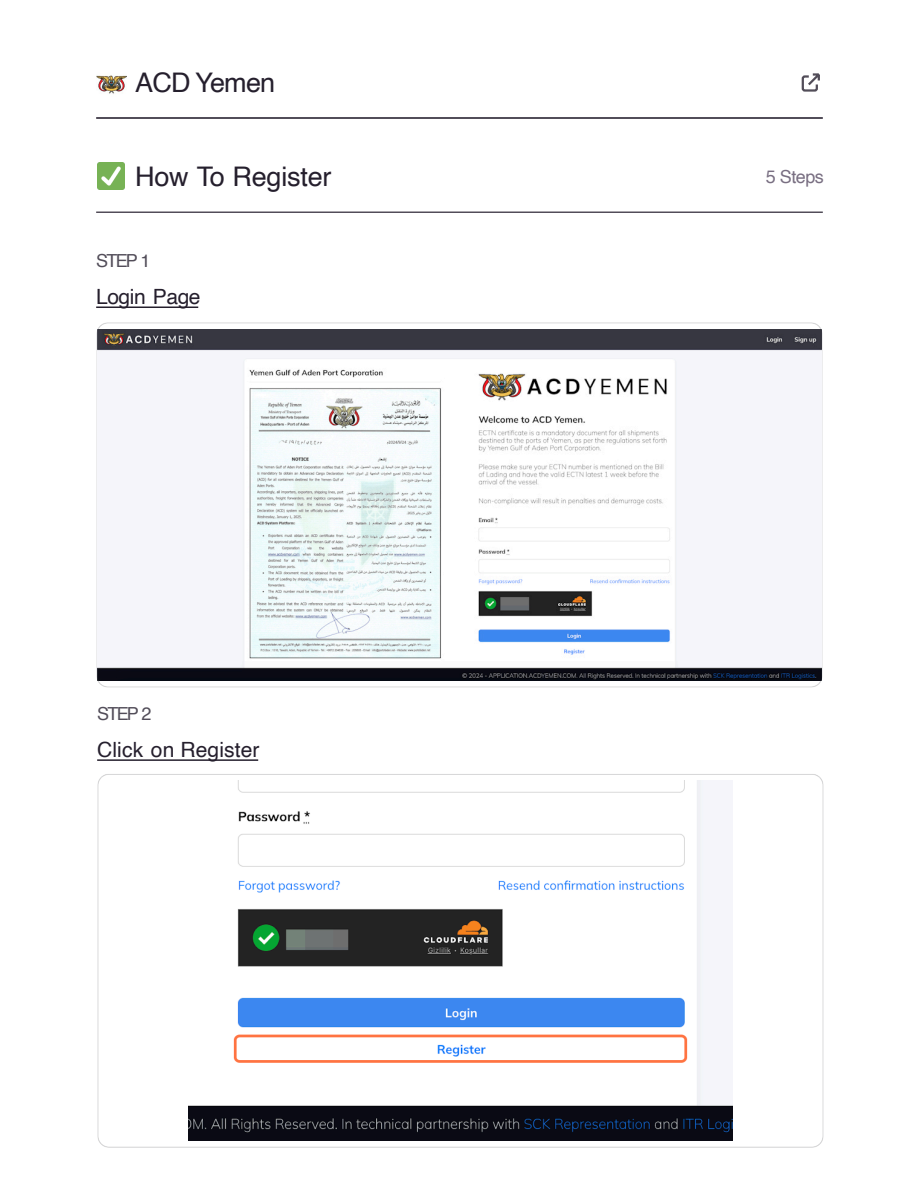
<style>
.page{position:relative;width:919px;height:1188px;background:#fff}
.page>*{position:absolute;margin:0;border:0;box-sizing:border-box;transform-origin:0 0}
.t1{font:27px "Helvetica";letter-spacing:-.01em;color:#251f2d}
.t2{font:27px "Helvetica";letter-spacing:-.03em;color:#251f2d}
.t3{font:21px "Helvetica";letter-spacing:.005em;color:#251f2d}
.t4{font:21px "Helvetica";letter-spacing:-.02em;color:#251f2d}
.t5{font:18px "Helvetica";letter-spacing:-.095em;color:#524d59}
.t6{font:18px "Helvetica";letter-spacing:-.03em;color:#796f82}
</style>
<div class="page">
<img style="left:96px;top:75px;width:30px;height:19px">
<svg style="left:801px;top:73px;width:19px;height:19px"></svg>
<hr style="left:96px;top:117px;width:726px;height:1px;background:#524d59">
<img style="left:98px;top:162px;width:27px;height:27px">
<hr style="left:96px;top:212px;width:726px;height:1px;background:#524d59">
<hr style="left:96px;top:307px;width:102px;height:1px;background:#251f2d">
<svg style="left:96px;top:322px;width:726px;height:366px"></svg>
<img style="left:98px;top:330px;width:723px;height:350px">
<hr style="left:97px;top:759px;width:161px;height:2px;background:#251f2d">
<svg style="left:97px;top:774px;width:726px;height:374px"></svg>
<img style="left:188px;top:781px;width:544px;height:359px">
<p class="t2" style="left:135px;top:72px;width:142px">ACD Yemen</p>
<p class="t1" style="left:135px;top:166px;width:198px">How To Register</p>
<p class="t6" style="left:765px;top:170px;width:60px">5 Steps</p>
<p class="t5" style="left:96px;top:253px;width:56px">STEP 1</p>
<p class="t4" style="left:96px;top:289px;width:106px">Login Page</p>
<p class="t5" style="left:97px;top:707px;width:56px">STEP 2</p>
<p class="t3" style="left:97px;top:741px;width:164px">Click on Register</p>
</div>
